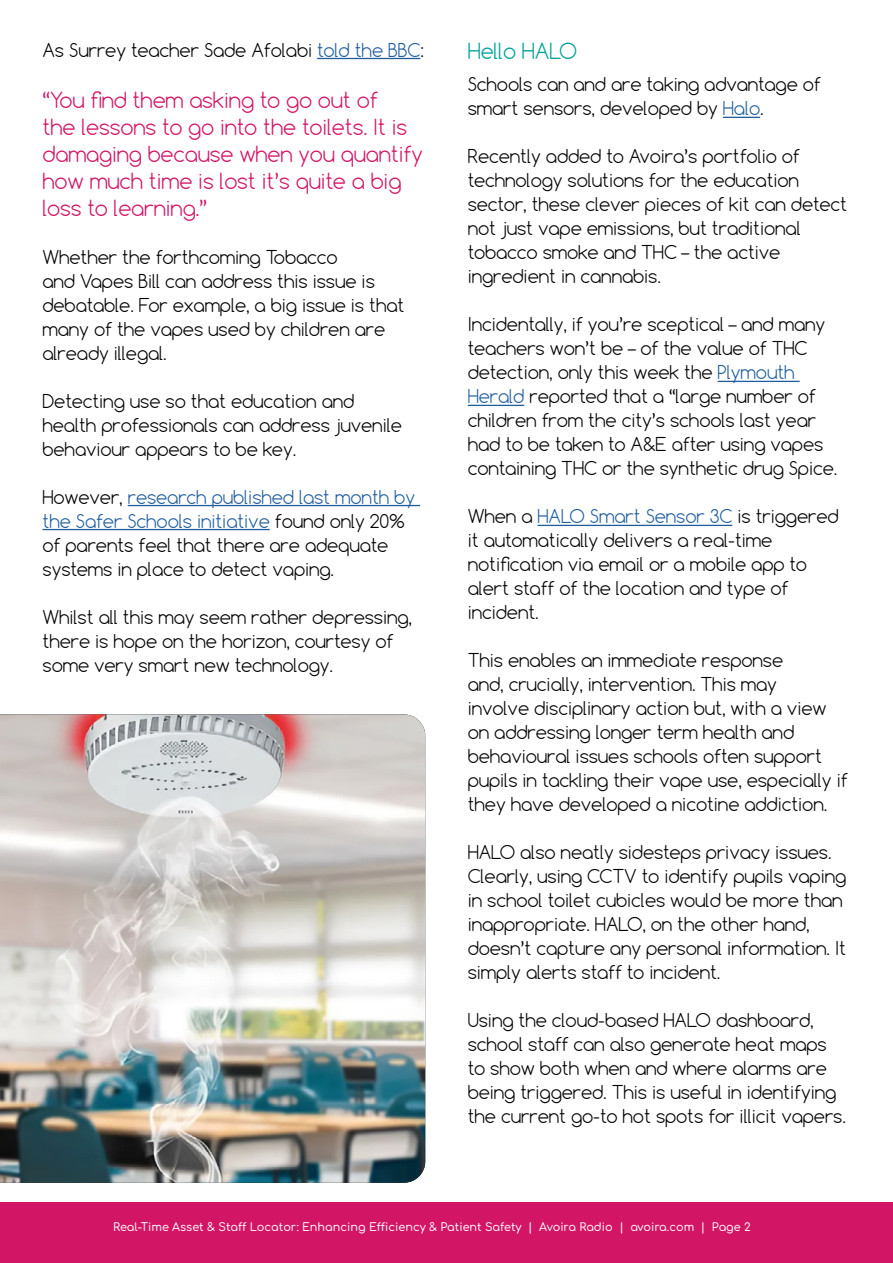
<style>
.page{position:relative;width:893px;height:1263px;background:#fff}
.page>*{position:absolute;margin:0;border:0;box-sizing:border-box;transform-origin:0 0}
.t1{font:300 21px/27px "Comfortaa";letter-spacing:-.01em;color:#d31566}
.t2{font:300 21px "Comfortaa";letter-spacing:-.01em;color:#00a39a}
.t3{font:300 18px/24px "Comfortaa";letter-spacing:-.01em;color:#000}
.t4{font:500 11.25px "Comfortaa";color:#fff}
.s1{color:#215e9e}
</style>
<div class="page">
<div style="left:0;top:1202px;width:893px;height:61px;background:#d31566"></div>
<hr style="left:317px;top:58px;width:103px;height:1px;background:#215e9e">
<hr style="left:128px;top:505px;width:292px;height:1px;background:#215e9e">
<hr style="left:43px;top:529px;width:227px;height:1px;background:#215e9e">
<hr style="left:723px;top:117px;width:37px;height:1px;background:#215e9e">
<hr style="left:718px;top:381px;width:82px;height:1px;background:#215e9e">
<hr style="left:468px;top:405px;width:56px;height:1px;background:#215e9e">
<hr style="left:537px;top:525px;width:195px;height:1px;background:#215e9e">
<img style="left:0;top:714px;width:425px;height:469px">
<p class="t3" style="left:43px;top:38px;width:383px">As Surrey teacher Sade Afolabi <span class="s1">told the BBC</span>:</p>
<p class="t1" style="left:43px;top:86px;width:382px">“You find them asking to go out of<br>the lessons to go into the toilets. It is damaging because when you quantify how much time is lost it’s quite a big loss to learning.”</p>
<p class="t3" style="left:43px;top:245px;width:363px">Whether the forthcoming Tobacco<br>and Vapes Bill can address this issue is debatable. For example, a big issue is that many of the vapes used by children are already illegal.</p>
<p class="t3" style="left:43px;top:389px;width:361px">Detecting use so that education and health professionals can address juvenile behaviour appears to be key.</p>
<p class="t3" style="left:43px;top:485px;width:374px">However, <span class="s1">research published last month by the Safer Schools initiative</span> found only 20% of parents feel that there are adequate systems in place to detect vaping.</p>
<p class="t3" style="left:43px;top:605px;width:371px">Whilst all this may seem rather depressing, there is hope on the horizon, courtesy of some very smart new technology.</p>
<p class="t2" style="left:468px;top:38px;width:111px">Hello HALO</p>
<p class="t3" style="left:468px;top:72px;width:355px">Schools can and are taking advantage of smart sensors, developed by <span class="s1">Halo</span>.</p>
<p class="t3" style="left:468px;top:144px;width:381px">Recently added to Avoira’s portfolio of technology solutions for the education sector, these clever pieces of kit can detect not just vape emissions, but traditional tobacco smoke and THC – the active ingredient in cannabis.</p>
<p class="t3" style="left:468px;top:312px;width:371px">Incidentally, if you’re sceptical – and many teachers won’t be – of the value of THC detection, only this week the <span class="s1">Plymouth Herald</span> reported that a “large number of children from the city’s schools last year had to be taken to A&amp;E after using vapes containing THC or the synthetic drug Spice.</p>
<p class="t3" style="left:468px;top:504px;width:372px">When a <span class="s1">HALO Smart Sensor 3C</span> is triggered it automatically delivers a real-time notification via email or a mobile app to alert staff of the location and type of incident.</p>
<p class="t3" style="left:468px;top:648px;width:381px">This enables an immediate response<br>and, crucially, intervention. This may<br>involve disciplinary action but, with a view on addressing longer term health and behavioural issues schools often support pupils in tackling their vape use, especially if they have developed a nicotine addiction.</p>
<p class="t3" style="left:468px;top:840px;width:380px">HALO also neatly sidesteps privacy issues.<br>Clearly, using CCTV to identify pupils vaping in school toilet cubicles would be more than inappropriate. HALO, on the other hand, doesn’t capture any personal information. It simply alerts staff to incident.</p>
<p class="t3" style="left:468px;top:1008px;width:380px">Using the cloud-based HALO dashboard, school staff can also generate heat maps to show both when and where alarms are being triggered. This is useful in identifying the current go-to hot spots for illicit vapers.</p>
<p class="t4" style="left:113px;top:1217px;width:639px">Real-Time Asset &amp; Staff Locator: Enhancing Efficiency &amp; Patient Safety | Avoira Radio | avoira.com | Page 2</p>
</div>
